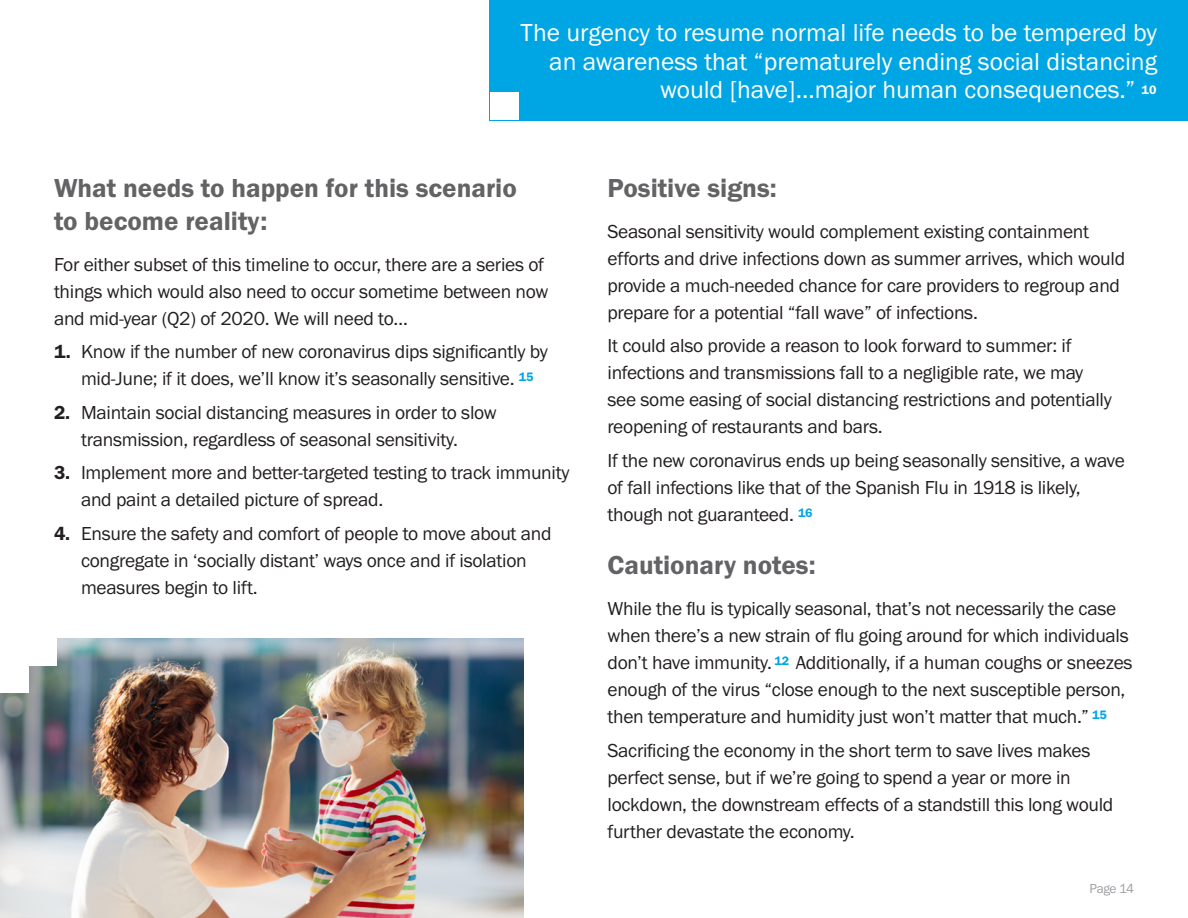
<style>
.page{position:relative;width:1188px;height:918px;background:#fff}
.page>*{position:absolute;margin:0;border:0;box-sizing:border-box;transform-origin:0 0}
.t1{font:600 27px/33px "Franklin Got T";color:#636366}
.t2{font:25.5px/28.5px "Franklin Got T";color:#fff;text-align:right}
.t3{font:19.5px/27px "Franklin Got T";letter-spacing:-.015em;color:#231f20}
.t4{font:13.5px "Franklin Got T";letter-spacing:-.04em;color:#9d9fa2}
.s1{font-weight:600}
</style>
<div class="page">
<div style="left:490px;top:0;width:698px;height:120px;background:#00a5e3"></div>
<div style="left:490px;top:92px;width:28px;height:28px;background:#fff"></div>
<img style="left:0;top:638px;width:524px;height:280px">
<div style="left:0;top:638px;width:28px;height:28px;background:#fff"></div>
<div style="left:28px;top:638px;width:29px;height:28px;background:#fff"></div>
<div style="left:0;top:666px;width:28px;height:27px;background:#fff"></div>
<h2 class="t2" style="left:521px;top:18px;width:638px">The urgency to resume normal life needs to be tempered by an awareness that “prematurely ending social distancing would [have]…major human consequences.” <sup>10</sup></h2>
<h1 class="t1" style="left:54px;top:172px;width:464px">What needs to happen for this scenario to become reality:</h1>
<p class="t3" style="left:54px;top:250px;width:496px">For either subset of this timeline to occur, there are a series of things which would also need to occur sometime between now and mid-year (Q2) of 2020. We will need to…</p>
<p class="t3" style="left:81px;top:338px;width:468px;text-indent:-27px"><span class="s1">1.</span> Know if the number of new coronavirus dips significantly by mid-June; if it does, we’ll know it’s seasonally sensitive. <sup>15</sup></p>
<p class="t3" style="left:81px;top:399px;width:417px;text-indent:-27px"><span class="s1">2.</span> Maintain social distancing measures in order to slow transmission, regardless of seasonal sensitivity.</p>
<p class="t3" style="left:81px;top:459px;width:490px;text-indent:-27px"><span class="s1">3.</span> Implement more and better-targeted testing to track immunity and paint a detailed picture of spread.</p>
<p class="t3" style="left:81px;top:520px;width:472px;text-indent:-27px"><span class="s1">4.</span> Ensure the safety and comfort of people to move about and congregate in ‘socially distant’ ways once and if isolation measures begin to lift.</p>
<h1 class="t1" style="left:608px;top:172px;width:171px">Positive signs:</h1>
<p class="t3" style="left:608px;top:217px;width:519px">Seasonal sensitivity would complement existing containment efforts and drive infections down as summer arrives, which would provide a much-needed chance for care providers to regroup and prepare for a potential “fall wave” of infections.</p>
<p class="t3" style="left:608px;top:332px;width:506px">It could also provide a reason to look forward to summer: if infections and transmissions fall to a negligible rate, we may see some easing of social distancing restrictions and potentially reopening of restaurants and bars.</p>
<p class="t3" style="left:608px;top:447px;width:519px">If the new coronavirus ends up being seasonally sensitive, a wave of fall infections like that of the Spanish Flu in 1918 is likely, though not guaranteed. <sup>16</sup></p>
<h1 class="t1" style="left:608px;top:549px;width:210px">Cautionary notes:</h1>
<p class="t3" style="left:608px;top:595px;width:527px">While the flu is typically seasonal, that’s not necessarily the case when there’s a new strain of flu going around for which individuals don’t have immunity. <sup>12</sup> Additionally, if a human coughs or sneezes enough of the virus “close enough to the next susceptible person, then temperature and humidity just won’t matter that much.” <sup>15</sup></p>
<p class="t3" style="left:608px;top:736px;width:507px">Sacrificing the economy in the short term to save lives makes perfect sense, but if we’re going to spend a year or more in lockdown, the downstream effects of a standstill this long would further devastate the economy.</p>
<p class="t4" style="left:1090px;top:881px;width:46px">Page 14</p>
</div>
